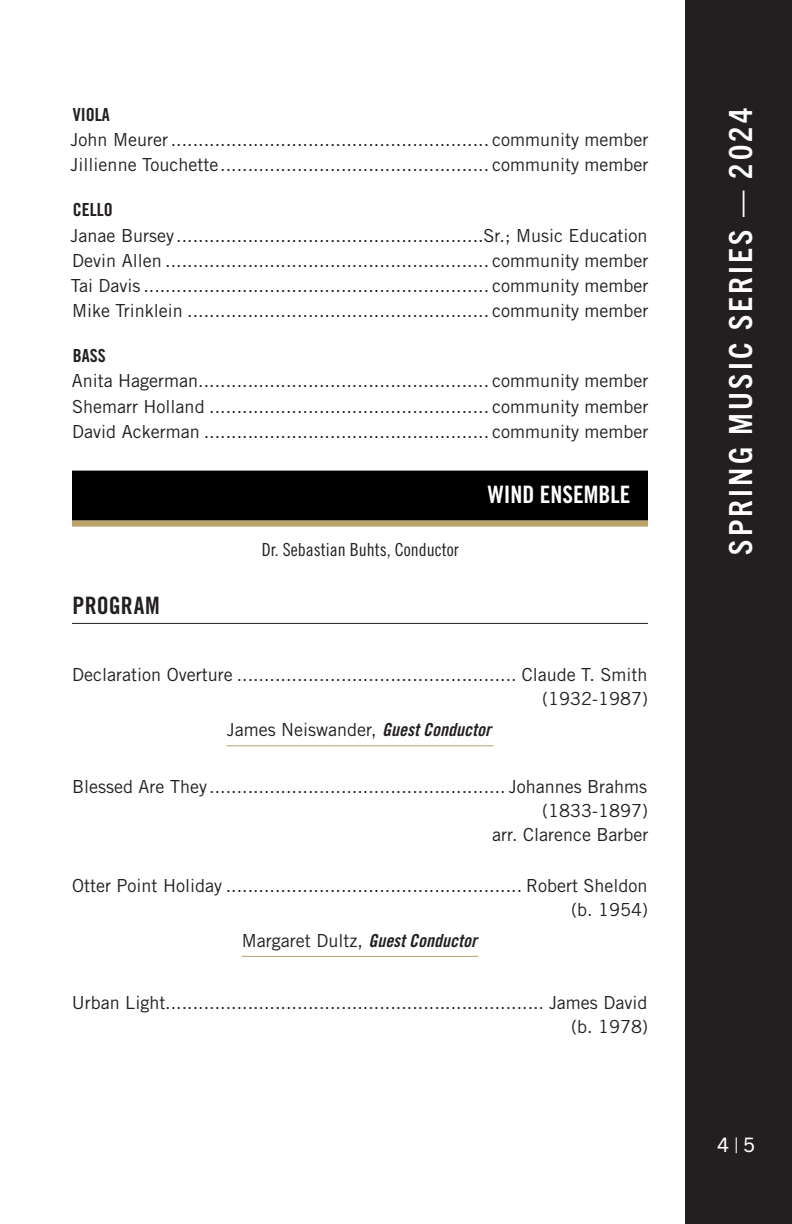
<style>
.page{position:relative;width:792px;height:1224px;background:#fff}
.page>*{position:absolute;margin:0;border:0;box-sizing:border-box;transform-origin:0 0}
.t1{font:700 condensed 32px "Trade Gothic Next LT Pro";letter-spacing:.1em;color:#fff}
.Reverse_Headers{font:24px "Trade Gothic LT Std Bd Cn 20";color:#fff}
.Paragraph_Header{font:24px "Trade Gothic LT Std Bd Cn 20";letter-spacing:.005em;color:#231f20}
.t2{font:20px "Trade Gothic Next LT Pro";color:#fff}
.Produciton_List{font:18px/24px "Trade Gothic LT Std";color:#231f20;text-align:right}
.List_Second_Line{font:18px "Trade Gothic LT Std";color:#231f20}
.Directors_Note{font:18px "Trade Gothic LT Std Cn 18";color:#231f20}
.Instrument{font:18px "Trade Gothic LT Std Bd Cn 20";color:#231f20}
.s1{font-family:"Trade Gothic LT Std Bd Cn 20 Obl"}
</style>
<div class="page">
<div style="left:685px;top:0;width:107px;height:1224px;background:#231f20"></div>
<div style="left:72px;top:471px;width:576px;height:50px;background:#000"></div>
<div style="left:72px;top:521px;width:576px;height:6px;background:#bba16a"></div>
<hr style="left:72px;top:623px;width:576px;height:1px;background:#231f20">
<hr style="left:227px;top:745px;width:266px;height:1px;background:#bba16a">
<hr style="left:242px;top:956px;width:236px;height:1px;background:#bba16a">
<p class="Instrument" style="left:73px;top:104px;width:38px">VIOLA</p>
<p class="Produciton_List" style="left:71px;top:128px;width:579px">John Meurer.......................................................... community member</p>
<p class="Produciton_List" style="left:71px;top:153px;width:579px">Jillienne Touchette................................................. community member</p>
<p class="Instrument" style="left:73px;top:199px;width:41px">CELLO</p>
<p class="Produciton_List" style="left:71px;top:223px;width:578px">Janae Bursey ........................................................Sr.; Music Education</p>
<p class="Produciton_List" style="left:72px;top:248px;width:578px">Devin Allen ........................................................... community member</p>
<p class="Produciton_List" style="left:71px;top:273px;width:579px">Tai Davis ............................................................... community member</p>
<p class="Produciton_List" style="left:72px;top:299px;width:578px">Mike Trinklein ....................................................... community member</p>
<p class="Instrument" style="left:73px;top:345px;width:34px">BASS</p>
<p class="Produciton_List" style="left:72px;top:369px;width:578px">Anita Hagerman..................................................... community member</p>
<p class="Produciton_List" style="left:72px;top:394px;width:578px">Shemarr Holland ................................................... community member</p>
<p class="Produciton_List" style="left:72px;top:419px;width:578px">David Ackerman .................................................... community member</p>
<p class="Paragraph_Header" style="left:73px;top:591px;width:89px">PROGRAM</p>
<p class="Directors_Note" style="left:262px;top:538px;width:198px">Dr. Sebastian Buhts, Conductor</p>
<p class="Reverse_Headers" style="left:488px;top:479px;width:144px">WIND ENSEMBLE</p>
<p class="Produciton_List" style="left:72px;top:662px;width:577px">Declaration Overture ................................................... Claude T. Smith</p>
<p class="List_Second_Line" style="left:542px;top:688px;width:107px">(1932-1987)</p>
<p class="Produciton_List" style="left:227px;top:718px;width:266px">James Neiswander, <span class="s1">Guest Conductor</span></p>
<p class="Produciton_List" style="left:72px;top:774px;width:577px">Blessed Are They ...................................................... Johannes Brahms (1833-1897)</p>
<p class="List_Second_Line" style="left:492px;top:823px;width:158px">arr. Clarence Barber</p>
<p class="Produciton_List" style="left:72px;top:873px;width:577px">Otter Point Holiday ...................................................... Robert Sheldon (b. 1954)</p>
<p class="Produciton_List" style="left:242px;top:928px;width:237px">Margaret Dultz, <span class="s1">Guest Conductor</span></p>
<p class="Produciton_List" style="left:72px;top:991px;width:578px">Urban Light..................................................................... James David (b. 1978)</p>
<h1 class="t1" style="left:719px;top:555px;width:448px;rotate:-90deg">SPRING MUSIC SERIES — 2024</h1>
<p class="t2" style="left:718px;top:1131px;width:39px">4 | 5</p>
</div>
